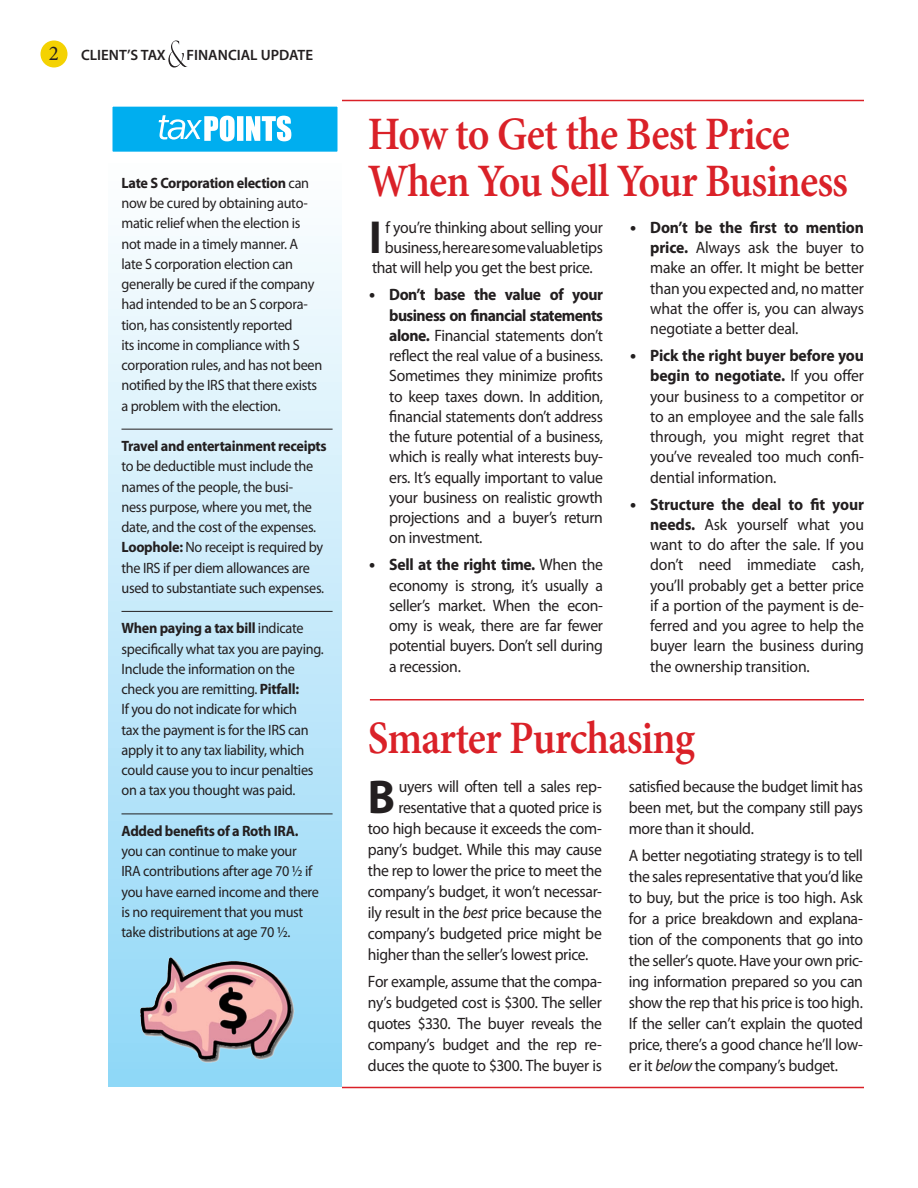
<style>
.page{position:relative;width:918px;height:1188px;background:#fff}
.page>*{position:absolute;margin:0;border:0;box-sizing:border-box;transform-origin:0 0}
.Body_1b_Initial_Cap{font:700 47.7px "Myriad Pro";color:#231f20;scale:.95 1}
.Head_1B{font:600 46.5px/46.5px "Minion Pro";letter-spacing:-.02em;color:#da2128;scale:.9 1}
.Body_1b_Initial_Cap-2{font:700 46.5px "Myriad Pro";color:#231f20;scale:.95 1}
.Page_Number{font:21px "Minion Pro";color:#231f20}
.t1{font:700 18px "Myriad Pro";color:#231f20}
.Bullet_1b{font:16.5px/20.2px "Myriad Pro";letter-spacing:-.015em;color:#231f20;text-align:justify;scale:.95 1}
.Body_1b{font:16.5px/21px "Myriad Pro";letter-spacing:-.025em;color:#231f20;text-align:justify;scale:.95 1}
.Body_1b_Initial_Cap-3{font:16.5px "Myriad Pro";letter-spacing:-.025em;color:#231f20;scale:.95 1}
.Tax_Points{font:15px/20.2px "Myriad Pro";letter-spacing:-.02em;color:#231f20;scale:.95 1}
.CTFU_Page_Header{font:600 15px "Myriad Pro";color:#231f20}
.s1{font-weight:700}
.s2{font-style:italic}
</style>
<div class="page">
<div style="left:40px;top:40px;width:28px;height:28px;background:#f4d202;border-radius:50%"></div>
<svg style="left:168px;top:40px;width:20px;height:28px"></svg>
<div style="left:108px;top:155px;width:234px;height:932px;background:linear-gradient(to bottom,#fefefe,#8fd6f6)"></div>
<hr style="left:342px;top:100px;width:522px;height:1px;background:#da2128">
<hr style="left:342px;top:1087px;width:522px;height:1px;background:#da2128">
<hr style="left:122px;top:429px;width:211px;height:1px;background:#231f20">
<hr style="left:122px;top:611px;width:211px;height:1px;background:#231f20">
<hr style="left:122px;top:814px;width:211px;height:1px;background:#231f20">
<div style="left:110px;top:104px;width:230px;height:50px;background:#00aeef"></div>
<div style="left:108px;top:102px;width:234px;height:54px;border:4px solid #fff"></div>
<hr style="left:370px;top:699px;width:494px;height:1px;background:#da2128">
<svg style="left:159px;top:115px;width:132px;height:26px"></svg>
<img style="left:140px;top:947px;width:154px;height:126px">
<p class="Page_Number" style="left:49px;top:39px;width:12px">2</p>
<p class="CTFU_Page_Header" style="left:81px;top:45px;width:86px">CLIENT’S TAX</p>
<p class="CTFU_Page_Header" style="left:187px;top:45px;width:128px">FINANCIAL UPDATE</p>
<p class="Tax_Points" style="left:122px;top:172px;width:213px"><span class="s1">Late S Corporation election</span> can now be cured by obtaining auto&shy;matic relief when the election is not made in a timely manner. A late S corporation election can generally be cured if the company had intended to be an S corpora&shy;tion, has consistently reported<br>its income in compliance with S corporation rules, and has not been notified by the IRS that there exists a problem with the election.</p>
<p class="Tax_Points" style="left:122px;top:436px;width:218px"><span class="s1">Travel and entertainment receipts </span>to be deductible must include the names of the people, the busi-<br>ness purpose, where you met, the date, and the cost of the expenses.<br><span class="s1">Loophole:</span> No receipt is required by the IRS if per diem allowances are used to substantiate such expenses.</p>
<p class="Tax_Points" style="left:122px;top:618px;width:214px"><span class="s1">When paying a tax bill</span> indicate specifically what tax you are paying.<br>Include the information on the check you are remitting. <span class="s1">Pitfall:<br></span>If you do not indicate for which<br>tax the payment is for the IRS can apply it to any tax liability, which could cause you to incur penalties on a tax you thought was paid.</p>
<p class="Tax_Points" style="left:122px;top:820px;width:209px"><span class="s1">Added benefits of a Roth IRA. </span>you can continue to make your<br>IRA contributions after age 70 ½ if you have earned income and there is no requirement that you must take distributions at age 70 ½.</p>
<p class="Head_1B" style="left:368px;top:111px;width:535px">How to Get the Best Price<br>When You Sell Your Business</p>
<p class="Body_1b_Initial_Cap-2" style="left:369px;top:207px;width:9px">I</p>
<p class="Body_1b_Initial_Cap-3" style="left:386px;top:217px;width:230px">f you’re thinking about selling your</p>
<p class="Body_1b_Initial_Cap-3" style="left:385px;top:237px;width:231px">business, here are some valuable tips</p>
<p class="Body_1b_Initial_Cap-3" style="left:372px;top:258px;width:234px">that will help you get the best price.</p>
<p class="Bullet_1b" style="left:389px;top:284px;width:227px"><span class="s1">Don’t base the value of your business on financial statements alone.</span> Financial statements don’t reflect the real value of a business.<br>Sometimes they minimize profits to keep taxes down. In addition, financial statements don’t address the future potential of a business, which is really what interests buy&shy;ers. It’s equally important to value your business on realistic growth projections and a buyer’s return on investment.</p>
<p class="Bullet_1b" style="left:389px;top:554px;width:227px"><span class="s1">Sell at the right time.</span> When the economy is strong, it’s usually a seller’s market. When the econ&shy;omy is weak, there are far fewer potential buyers. Don’t sell during a recession.</p>
<p class="t1" style="left:369px;top:283px;width:8px">•</p>
<p class="t1" style="left:369px;top:553px;width:8px">•</p>
<p class="t1" style="left:630px;top:215px;width:8px">•</p>
<p class="t1" style="left:630px;top:343px;width:8px">•</p>
<p class="t1" style="left:630px;top:492px;width:8px">•</p>
<p class="Bullet_1b" style="left:650px;top:217px;width:227px"><span class="s1">Don’t be the first to mention price.</span> Always ask the buyer to make an offer. It might be better than you expected and, no matter what the offer is, you can always negotiate a better deal.</p>
<p class="Bullet_1b" style="left:650px;top:345px;width:227px"><span class="s1">Pick the right buyer before you begin to negotiate.</span> If you offer your business to a competitor or to an employee and the sale falls through, you might regret that you’ve revealed too much confi&shy;dential information.</p>
<p class="Bullet_1b" style="left:650px;top:494px;width:227px"><span class="s1">Structure the deal to fit your needs.</span> Ask yourself what you want to do after the sale. If you don’t need immediate cash, you’ll probably get a better price if a portion of the payment is de&shy;ferred and you agree to help the buyer learn the business during the ownership transition.</p>
<p class="Head_1B" style="left:368px;top:715px;width:365px">Smarter Purchasing</p>
<p class="Body_1b_Initial_Cap" style="left:368px;top:765px;width:30px">B</p>
<p class="Body_1b_Initial_Cap-3" style="left:399px;top:776px;width:215px">uyers will often tell a sales rep-</p>
<p class="Body_1b_Initial_Cap-3" style="left:398px;top:797px;width:216px">resentative that a quoted price is</p>
<p class="Body_1b_Initial_Cap-3" style="left:368px;top:818px;width:248px">too high because it exceeds the com-</p>
<p class="Body_1b_Initial_Cap-3" style="left:368px;top:839px;width:248px">pany’s budget. While this may cause</p>
<p class="Body_1b_Initial_Cap-3" style="left:368px;top:860px;width:248px">the rep to lower the price to meet the</p>
<p class="Body_1b_Initial_Cap-3" style="left:368px;top:881px;width:248px">company’s budget, it won’t necessar-</p>
<p class="Body_1b_Initial_Cap-3" style="left:368px;top:902px;width:248px">ily result in the <span class="s2">best</span> price because the</p>
<p class="Body_1b_Initial_Cap-3" style="left:368px;top:923px;width:248px">company’s budgeted price might be</p>
<p class="Body_1b_Initial_Cap-3" style="left:368px;top:944px;width:234px">higher than the seller’s lowest price.</p>
<p class="Body_1b" style="left:368px;top:971px;width:248px">For example, assume that the compa&shy;ny’s budgeted cost is $300. The seller quotes $330. The buyer reveals the company’s budget and the rep re&shy;duces the quote to $300. The buyer is</p>
<p class="Body_1b" style="left:629px;top:775px;width:248px">satisfied because the budget limit has been met, but the company still pays more than it should.</p>
<p class="Body_1b" style="left:629px;top:845px;width:248px">A better negotiating strategy is to tell the sales representative that you’d like to buy, but the price is too high. Ask for a price breakdown and explana&shy;tion of the components that go into the seller’s quote. Have your own pric&shy;ing information prepared so you can show the rep that his price is too high.<br>If the seller can’t explain the quoted price, there’s a good chance he’ll low&shy;er it <span class="s2">below</span> the company’s budget.</p>
</div>
